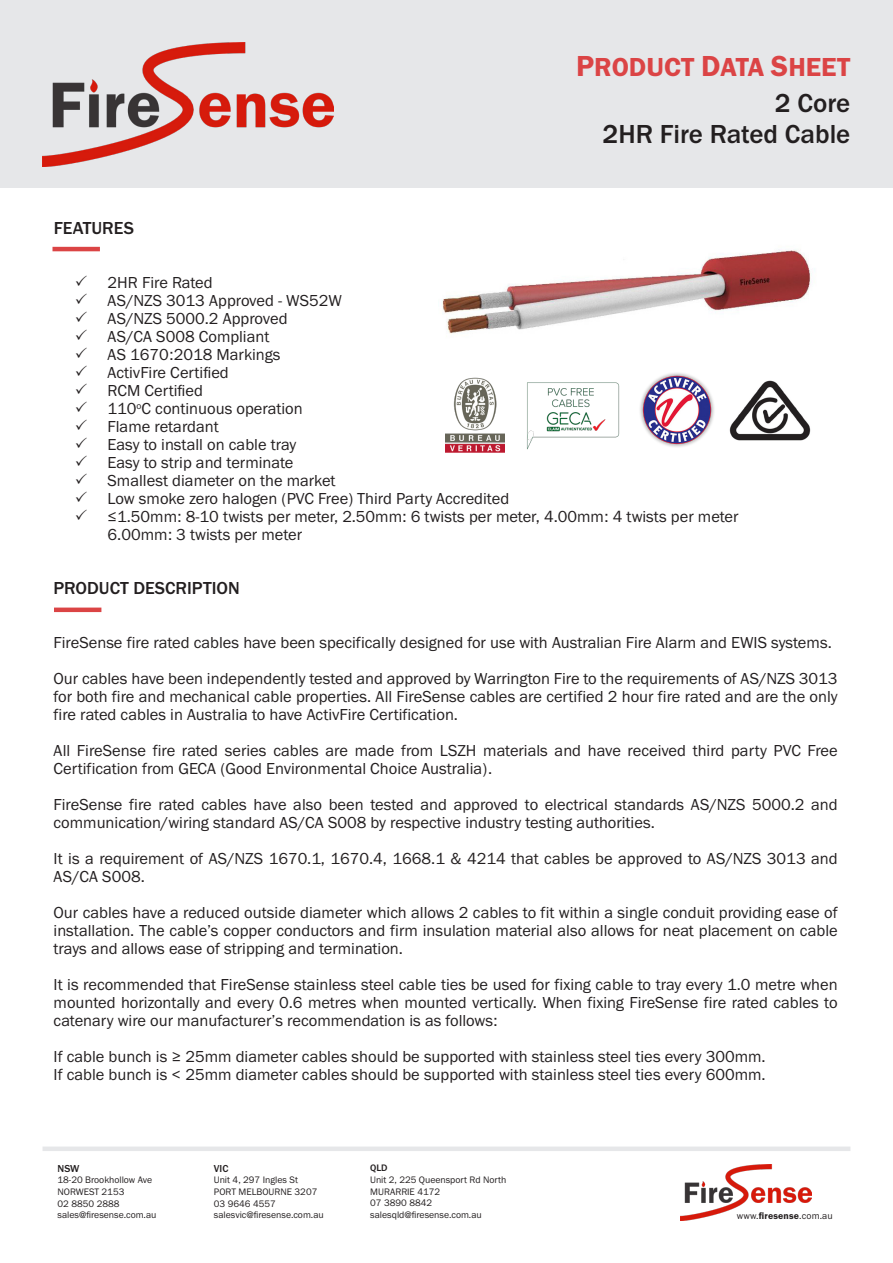
<style>
.page{position:relative;width:893px;height:1263px;background:#fff}
.page>*{position:absolute;margin:0;border:0;box-sizing:border-box;transform-origin:0 0}
.t1{font:500 27px "Franklin Gothic URW";color:#231f20}
.t2{font:27px "Franklin Gothic URW Dem";color:#db4445}
.t3{font:500 18px "Franklin Gothic URW";color:#231f20}
.t4{font:16.5px/18px "Franklin Gothic URW Boo";color:#231f20}
.t5{font:500 10.5px "Franklin Gothic URW";color:#231f20}
.t6{font:9.75px/11.7px "Franklin Gothic URW Boo";color:#231f20}
.t7{font:500 9.75px "Franklin Gothic URW";color:#231f20}
.s1{font-size:30px}
.s2{font-family:"Franklin Gothic URW Dem"}
</style>
<div class="page">
<div style="left:0;top:0;width:893px;height:187px;background:#e6e7e9"></div>
<img style="left:43px;top:43px;width:290px;height:123px">
<img style="left:680px;top:1165px;width:131px;height:55px">
<div style="left:43px;top:1146px;width:807px;height:5px;background:#e6e7e9"></div>
<img style="left:442px;top:249px;width:373px;height:85px">
<hr style="left:52px;top:247px;width:48px;height:4px;background:#db4445">
<hr style="left:54px;top:608px;width:47px;height:4px;background:#db4445">
<img style="left:640px;top:373px;width:74px;height:74px">
<img style="left:729px;top:380px;width:82px;height:60px">
<img style="left:527px;top:382px;width:92px;height:68px">
<img style="left:445px;top:378px;width:60px;height:74px">
<h1 class="t2" style="left:576px;top:50px;width:276px"><span class="s1">P</span>RODUCT <span class="s1">D</span>ATA <span class="s1">S</span>HEET</h1>
<p class="t3" style="left:54px;top:217px;width:82px">FEATURES</p>
<p class="t1" style="left:775px;top:86px;width:77px">2 Core</p>
<p class="t1" style="left:603px;top:117px;width:249px">2HR Fire Rated Cable</p>
<p class="t4" style="left:75px;top:273px;width:139px">✓ 2HR Fire Rated</p>
<p class="t4" style="left:75px;top:291px;width:269px">✓ AS/NZS 3013 Approved - WS52W</p>
<p class="t4" style="left:75px;top:309px;width:214px">✓ AS/NZS 5000.2 Approved</p>
<p class="t4" style="left:75px;top:327px;width:196px">✓ AS/CA S008 Compliant</p>
<p class="t4" style="left:75px;top:345px;width:207px">✓ AS 1670:2018 Markings</p>
<p class="t4" style="left:75px;top:363px;width:155px">✓ ActivFire Certified</p>
<p class="t4" style="left:75px;top:381px;width:130px">✓ RCM Certified</p>
<p class="t4" style="left:75px;top:399px;width:229px">✓ 110<sup>o</sup>C continuous operation</p>
<p class="t4" style="left:75px;top:417px;width:145px">✓ Flame retardant</p>
<p class="t4" style="left:75px;top:435px;width:223px">✓ Easy to install on cable tray</p>
<p class="t4" style="left:75px;top:453px;width:220px">✓ Easy to strip and terminate</p>
<p class="t4" style="left:75px;top:471px;width:262px">✓ Smallest diameter on the market</p>
<p class="t4" style="left:75px;top:489px;width:436px">✓ Low smoke zero halogen (PVC Free) Third Party Accredited</p>
<p class="t4" style="left:108px;top:507px;width:632px;text-indent:-33px">✓ ≤1.50mm: 8-10 twists per meter, 2.50mm: 6 twists per meter, 4.00mm: 4 twists per meter<br>6.00mm: 3 twists per meter</p>
<p class="t3" style="left:54px;top:577px;width:188px">PRODUCT DESCRIPTION</p>
<p class="t4" style="left:54px;top:633px;width:780px">FireSense fire rated cables have been specifically designed for use with Australian Fire Alarm and EWIS systems.</p>
<p class="t4" style="left:54px;top:669px;width:786px;text-align:justify">Our cables have been independently tested and approved by Warrington Fire to the requirements of AS/NZS 3013 for both fire and mechanical cable properties. All FireSense cables are certified 2 hour fire rated and are the only fire rated cables in Australia to have ActivFire Certification.</p>
<p class="t4" style="left:54px;top:741px;width:786px">All FireSense fire rated series cables are made from LSZH materials and have received third party PVC Free<br>Certification from GECA (Good Environmental Choice Australia).</p>
<p class="t4" style="left:54px;top:795px;width:786px">FireSense fire rated cables have also been tested and approved to electrical standards AS/NZS 5000.2 and communication/wiring standard AS/CA S008 by respective industry testing authorities.</p>
<p class="t4" style="left:54px;top:849px;width:786px">It is a requirement of AS/NZS 1670.1, 1670.4, 1668.1 &amp; 4214 that cables be approved to AS/NZS 3013 and<br>AS/CA S008.</p>
<p class="t4" style="left:54px;top:903px;width:786px;text-align:justify">Our cables have a reduced outside diameter which allows 2 cables to fit within a single conduit providing ease of installation. The cable’s copper conductors and firm insulation material also allows for neat placement on cable trays and allows ease of stripping and termination.</p>
<p class="t4" style="left:54px;top:975px;width:786px;text-align:justify">It is recommended that FireSense stainless steel cable ties be used for fixing cable to tray every 1.0 metre when mounted horizontally and every 0.6 metres when mounted vertically. When fixing FireSense fire rated cables to catenary wire our manufacturer’s recommendation is as follows:</p>
<p class="t4" style="left:54px;top:1047px;width:713px">If cable bunch is ≥ 25mm diameter cables should be supported with stainless steel ties every 300mm.<br>If cable bunch is &lt; 25mm diameter cables should be supported with stainless steel ties every 600mm.</p>
<p class="t5" style="left:58px;top:1162px;width:23px">NSW</p>
<p class="t6" style="left:58px;top:1174px;width:100px">18-20 Brookhollow Ave<br>NORWEST 2153<br>02 8850 2888 sales@firesense.com.au</p>
<p class="t5" style="left:214px;top:1162px;width:16px">VIC</p>
<p class="t6" style="left:214px;top:1174px;width:111px">Unit 4, 297 Ingles St<br>PORT MELBOURNE 3207<br>03 9646 4557 salesvic@firesense.com.au</p>
<p class="t7" style="left:370px;top:1162px;width:19px">QLD</p>
<p class="t6" style="left:370px;top:1173px;width:138px">Unit 2, 225 Queensport Rd North<br>MURARRIE 4172<br>07 3890 8842 salesqld@firesense.com.au</p>
<p class="t6" style="left:737px;top:1209px;width:98px">www.<span class="s2">firesense</span>.com.au</p>
</div>
